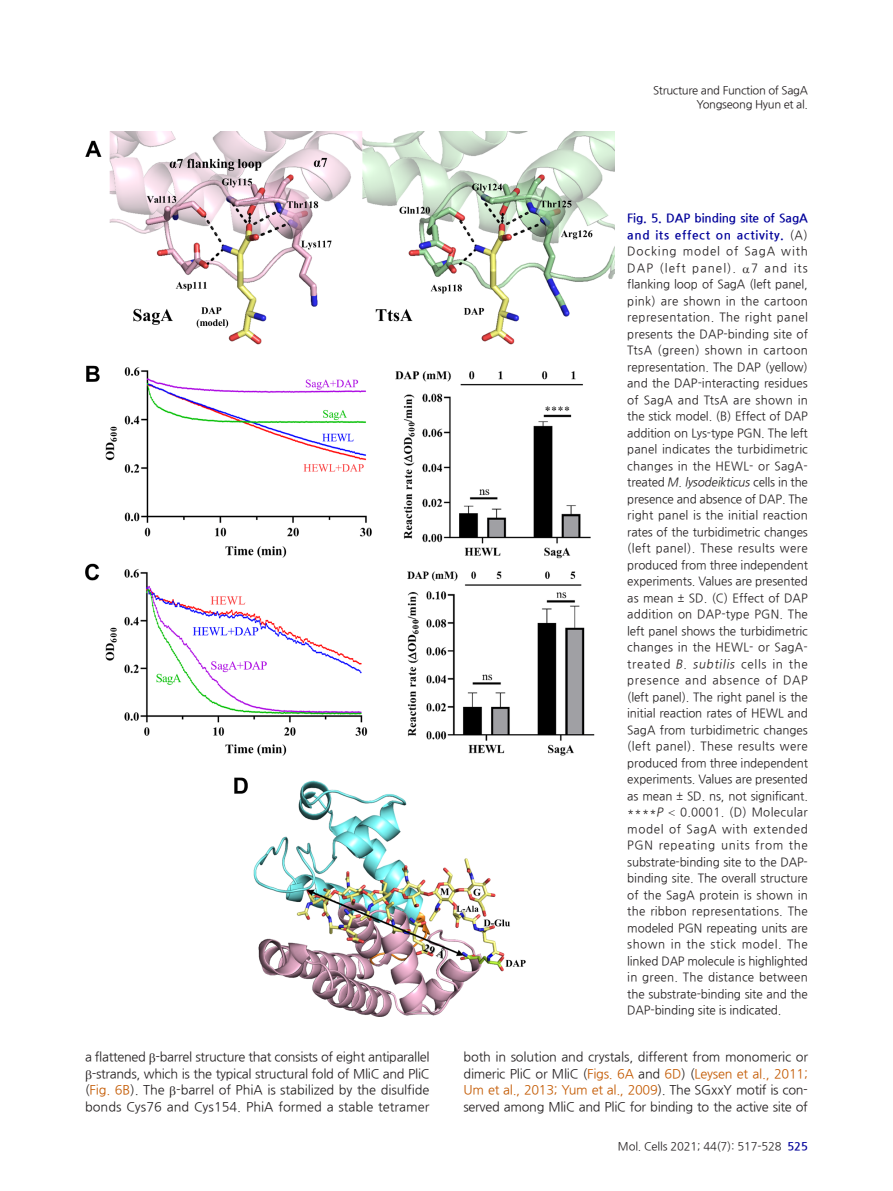
<style>
.page{position:relative;width:893px;height:1191px;background:#fff}
.page>*{position:absolute;margin:0;border:0;box-sizing:border-box;transform-origin:0 0}
.본문{font:12.75px/16.5px "Nanum Gothic";letter-spacing:-.025em;color:#231f20;text-align:center}
.그림설명{font:12px/16.5px "Nanum Gothic";letter-spacing:-.01em;color:#231f20;text-align:justify}
.t1{font:11.25px/13.5px "Nanum Gothic";letter-spacing:-.025em;color:#231f20;text-align:right}
.s1{font-weight:700;color:#00009a}
.s2{font-style:italic}
.s3{font-family:"Times New Roman"}
.s4{color:#c35900}
</style>
<div class="page">
<img style="left:85px;top:132px;width:529px;height:884px">
<p class="t1" style="left:653px;top:84px;width:156px">Structure and Function of SagA<br>Yongseong Hyun et al.</p>
<p class="그림설명" style="left:627px;top:210px;width:182px"><span class="s1">Fig. 5. DAP binding site of SagA and its effect on activity.</span> (A)<br>Docking model of SagA with DAP (left panel). 7 and its flanking loop of SagA (left panel, pink) are shown in the cartoon representation. The right panel presents the DAP-binding site of TtsA (green) shown in cartoon representation. The DAP (yellow) and the DAP-interacting residues of SagA and TtsA are shown in the stick model. (B) Effect of DAP addition on Lys-type PGN. The left panel indicates the turbidimetric changes in the HEWL- or SagA&shy;treated <span class="s2">M. lysodeikticus</span> cells in the presence and absence of DAP. The right panel is the initial reaction rates of the turbidimetric changes (left panel). These results were produced from three independent experiments. Values are presented as mean ± SD. (C) Effect of DAP addition on DAP-type PGN. The left panel shows the turbidimetric changes in the HEWL- or SagA&shy;treated <span class="s2">B. subtilis</span> cells in the presence and absence of DAP (left panel). The right panel is the initial reaction rates of HEWL and SagA from turbidimetric changes (left panel). These results were produced from three independent experiments. Values are presented as mean ± SD. ns, not significant. ****<span class="s2">P</span> <span class="s3">&lt;</span> 0.0001. (D) Molecular model of SagA with extended PGN repeating units from the substrate-binding site to the DAP&shy;binding site. The overall structure of the SagA protein is shown in the ribbon representations. The modeled PGN repeating units are shown in the stick model. The linked DAP molecule is highlighted in green. The distance between the substrate-binding site and the DAP-binding site is indicated.</p>
<p class="본문" style="left:85px;top:1049px;width:346px">a flattened -barrel structure that consists of eight antiparallel -strands, which is the typical structural fold of MliC and PliC (<span class="s4">Fig. 6B</span>). The -barrel of PhiA is stabilized by the disulfide bonds Cys76 and Cys154. PhiA formed a stable tetramer</p>
<p class="본문" style="left:463px;top:1049px;width:346px;text-align:justify">both in solution and crystals, different from monomeric or dimeric PliC or MliC (<span class="s4">Figs. 6A</span> and <span class="s4">6D</span>) (<span class="s4">Leysen et al., 2011; Um et al., 2013; Yum et al., 2009</span>). The SGxxY motif is con&shy;served among MliC and PliC for binding to the active site of</p>
<p class="t1" style="left:618px;top:1139px;width:191px">Mol. Cells 2021; 44(7): 517-528 <span class="s1">525</span></p>
</div>
